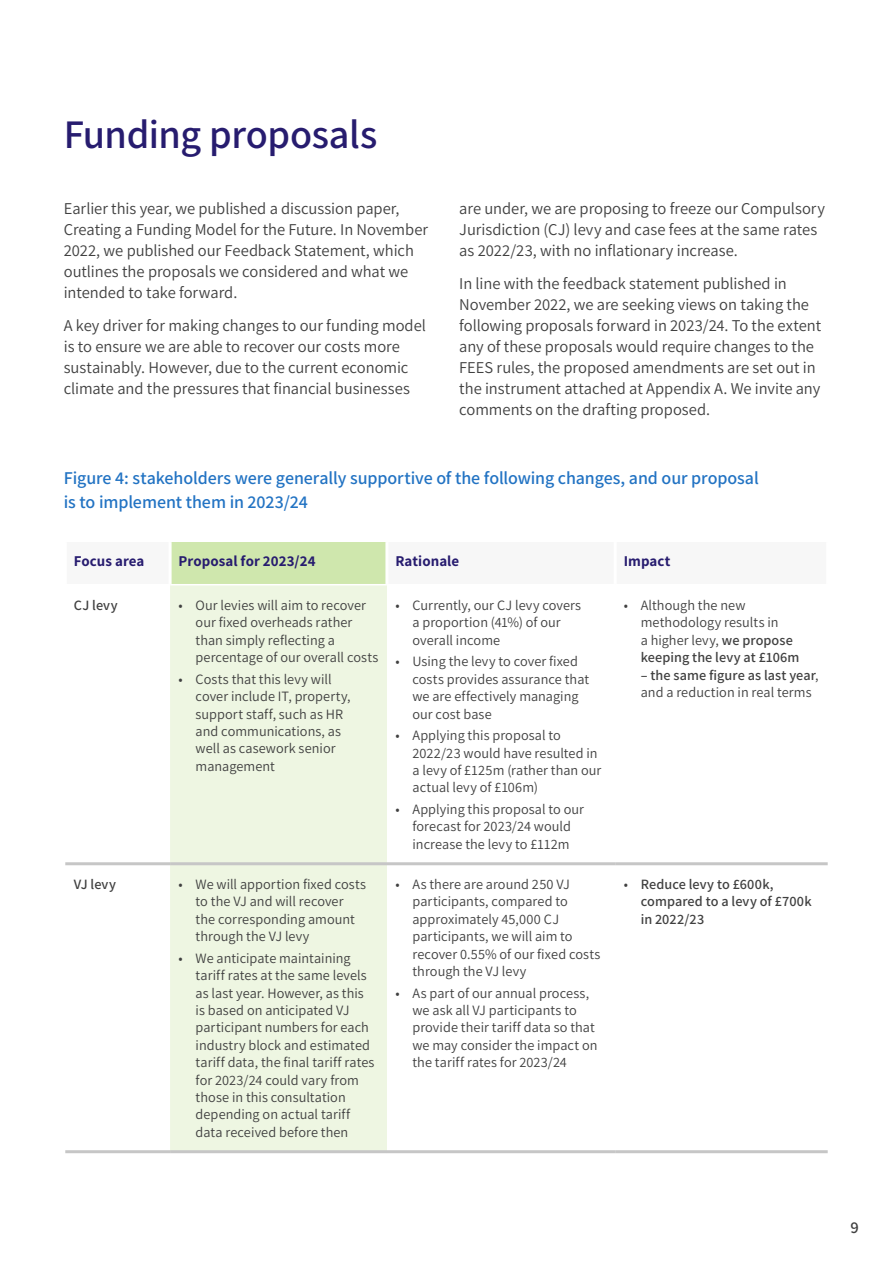
<style>
.page{position:relative;width:893px;height:1263px;background:#fff}
.page>*{position:absolute;margin:0;border:0;box-sizing:border-box;transform-origin:0 0}
.t1{font:600 40.5px "Assistant";letter-spacing:-.01em;color:#271c6f}
.t2{font:600 18px/24px "Assistant";letter-spacing:-.005em;color:#2273c3}
.txt{font:16.5px/21px "Assistant";letter-spacing:-.005em;color:#404040}
.t3{font:600 16.5px "Assistant";color:#404040}
.table_header{font:700 15px "Assistant";letter-spacing:.005em;color:#271c6f}
.table_txt_bullets{font:14.25px/17.4px "Assistant";letter-spacing:.005em;color:#404040}
.table_txt_bullets-2{font:600 14.25px/17.4px "Assistant";letter-spacing:.005em;color:#404040}
.table_txt_small{font:600 14.25px "Assistant";letter-spacing:.005em;color:#404040}
.s1{font-weight:600}
.s2{font-weight:400}
</style>
<div class="page">
<div style="left:65px;top:542px;width:105px;height:43px;background:#f7f7f7"></div>
<div style="left:170px;top:542px;width:217px;height:43px;background:#cfe7ad"></div>
<div style="left:170px;top:585px;width:217px;height:565px;background:#eef6e2"></div>
<hr style="left:169px;top:542px;width:3px;height:42px;background:#fff">
<hr style="left:385px;top:542px;width:3px;height:42px;background:#fff">
<hr style="left:65px;top:862px;width:105px;height:3px;background:#c6c6c6">
<hr style="left:170px;top:862px;width:217px;height:3px;background:#c6c6c6">
<hr style="left:387px;top:862px;width:228px;height:3px;background:#c6c6c6">
<hr style="left:615px;top:862px;width:213px;height:3px;background:#c6c6c6">
<hr style="left:170px;top:1150px;width:217px;height:3px;background:#c6c6c6">
<hr style="left:387px;top:1150px;width:228px;height:3px;background:#c6c6c6">
<hr style="left:615px;top:1150px;width:213px;height:3px;background:#c6c6c6">
<hr style="left:64px;top:542px;width:3px;height:42px;background:#fff">
<hr style="left:64px;top:584px;width:106px;height:1px;background:#fff">
<hr style="left:170px;top:584px;width:217px;height:1px;background:#fff">
<hr style="left:65px;top:1150px;width:105px;height:3px;background:#c6c6c6">
<h2 class="t1" style="left:64px;top:106px;width:315px">Funding proposals</h2>
<p class="txt" style="left:64px;top:197px;width:366px">Earlier this year, we published a discussion paper, Creating a Funding Model for the Future. In November 2022, we published our Feedback Statement, which outlines the proposals we considered and what we intended to take forward.</p>
<p class="txt" style="left:64px;top:314px;width:364px">A key driver for making changes to our funding model is to ensure we are able to recover our costs more sustainably. However, due to the current economic climate and the pressures that financial businesses</p>
<p class="txt" style="left:459px;top:197px;width:367px">are under, we are proposing to freeze our Compulsory<br>Jurisdiction (CJ) levy and case fees at the same rates as 2022/23, with no inflationary increase.</p>
<p class="txt" style="left:459px;top:272px;width:363px">In line with the feedback statement published in November 2022, we are seeking views on taking the following proposals forward in 2023/24. To the extent any of these proposals would require changes to the FEES rules, the proposed amendments are set out in the instrument attached at Appendix A. We invite any comments on the drafting proposed.</p>
<h6 class="t2" style="left:64px;top:465px;width:696px">Figure 4: stakeholders were generally supportive of the following changes, and our proposal is to implement them in 2023/24</h6>
<p class="table_header" style="left:74px;top:550px;width:72px">Focus area</p>
<p class="table_header" style="left:179px;top:550px;width:139px">Proposal for 2023/24</p>
<p class="table_header" style="left:395px;top:550px;width:65px">Rationale</p>
<p class="table_header" style="left:624px;top:550px;width:48px">Impact</p>
<p class="table_txt_small" style="left:74px;top:595px;width:45px">CJ levy</p>
<p class="table_txt_bullets" style="left:196px;top:596px;width:184px;text-indent:-17px">• Our levies will aim to recover our fixed overheads rather than simply reflecting a percentage of our overall costs</p>
<p class="table_txt_bullets" style="left:196px;top:669px;width:157px;text-indent:-17px">• Costs that this levy will cover include IT, property, support staff, such as HR and communications, as well as casework senior management</p>
<p class="table_txt_bullets" style="left:412px;top:596px;width:170px;text-indent:-17px">• Currently, our CJ levy covers a proportion (41%) of our overall income</p>
<p class="table_txt_bullets" style="left:412px;top:652px;width:178px;text-indent:-17px">• Using the levy to cover fixed costs provides assurance that we are effectively managing our cost base</p>
<p class="table_txt_bullets" style="left:412px;top:726px;width:190px;text-indent:-17px">• Applying this proposal to<br>2022/23 would have resulted in a levy of £125m (rather than our actual levy of £106m)</p>
<p class="table_txt_bullets" style="left:395px;top:800px;width:190px;text-align:center">• Applying this proposal to our forecast for 2023/24 would increase the levy to £112m</p>
<p class="table_txt_bullets" style="left:641px;top:596px;width:160px;text-indent:-17px">• Although the new methodology results in<br>a higher levy, <span class="s1">we propose keeping the levy at £106m</span></p>
<p class="table_txt_bullets" style="left:641px;top:665px;width:179px"><span class="s1">– the same figure as last year</span>, and a reduction in real terms</p>
<p class="table_txt_small" style="left:74px;top:874px;width:44px">VJ levy</p>
<p class="table_txt_bullets" style="left:196px;top:875px;width:172px;text-indent:-17px">• We will apportion fixed costs to the VJ and will recover the corresponding amount through the VJ levy</p>
<p class="table_txt_bullets" style="left:196px;top:949px;width:180px;text-indent:-17px">• We anticipate maintaining tariff rates at the same levels as last year. However, as this is based on anticipated VJ participant numbers for each industry block and estimated tariff data, the final tariff rates for 2023/24 could vary from those in this consultation depending on actual tariff data received before then</p>
<p class="table_txt_bullets" style="left:412px;top:875px;width:190px;text-indent:-17px">• As there are around 250 VJ participants, compared to approximately 45,000 CJ participants, we will aim to recover 0.55% of our fixed costs through the VJ levy</p>
<p class="table_txt_bullets" style="left:412px;top:983px;width:187px;text-indent:-17px">• As part of our annual process, we ask all VJ participants to provide their tariff data so that we may consider the impact on the tariff rates for 2023/24</p>
<p class="table_txt_bullets-2" style="left:641px;top:875px;width:172px;text-indent:-17px"><span class="s2">•</span> Reduce levy to £600k, compared to a levy of £700k in 2022/23</p>
<p class="t3" style="left:850px;top:1216px;width:10px">9</p>
</div>
